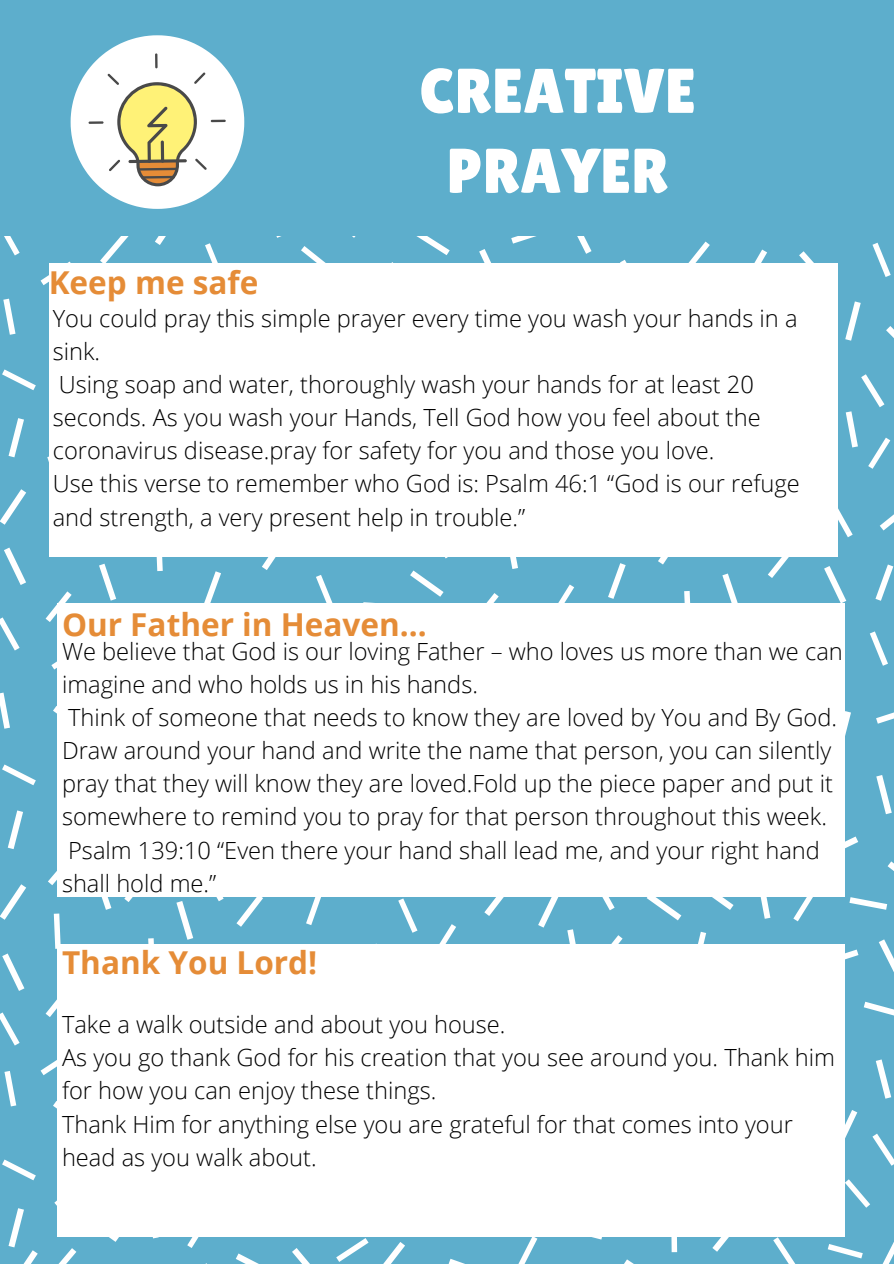
<style>
.page{position:relative;width:894px;height:1264px;background:#fff}
.page>*{position:absolute;margin:0;border:0;box-sizing:border-box;transform-origin:0 0}
.t1{font:63px/79.9px "Lilita One";color:#fff;text-align:center}
.t2{font:700 31.5px "Open Sans";color:#e58c37}
.t3{font:300 23.7px/33.2px "Open Sans";color:#000}
</style>
<div class="page">
<div style="left:0;top:0;width:893px;height:1263px;background:#5daecc"></div>
<svg style="left:3px;top:299px;width:13px;height:36px"></svg>
<svg style="left:46px;top:591px;width:26px;height:31px"></svg>
<svg style="left:0;top:692px;width:10px;height:36px"></svg>
<svg style="left:0;top:489px;width:26px;height:35px"></svg>
<svg style="left:876px;top:775px;width:15px;height:39px"></svg>
<svg style="left:875px;top:564px;width:18px;height:36px"></svg>
<svg style="left:684px;top:591px;width:7px;height:13px"></svg>
<svg style="left:886px;top:326px;width:7px;height:11px"></svg>
<svg style="left:688px;top:241px;width:21px;height:22px"></svg>
<svg style="left:203px;top:571px;width:18px;height:33px"></svg>
<svg style="left:563px;top:1236px;width:39px;height:3px"></svg>
<svg style="left:712px;top:1236px;width:29px;height:15px"></svg>
<svg style="left:46px;top:999px;width:11px;height:18px"></svg>
<svg style="left:0;top:884px;width:26px;height:35px"></svg>
<svg style="left:236px;top:1253px;width:21px;height:10px"></svg>
<svg style="left:124px;top:896px;width:26px;height:6px"></svg>
<svg style="left:363px;top:602px;width:36px;height:2px"></svg>
<svg style="left:53px;top:1101px;width:4px;height:8px"></svg>
<svg style="left:872px;top:1133px;width:21px;height:32px"></svg>
<svg style="left:479px;top:249px;width:12px;height:14px"></svg>
<svg style="left:577px;top:236px;width:14px;height:18px"></svg>
<svg style="left:2px;top:1159px;width:34px;height:21px"></svg>
<svg style="left:84px;top:1236px;width:35px;height:5px"></svg>
<svg style="left:187px;top:1236px;width:22px;height:11px"></svg>
<svg style="left:849px;top:897px;width:37px;height:12px"></svg>
<svg style="left:538px;top:896px;width:22px;height:31px"></svg>
<svg style="left:758px;top:896px;width:12px;height:22px"></svg>
<svg style="left:9px;top:418px;width:15px;height:39px"></svg>
<svg style="left:51px;top:661px;width:6px;height:8px"></svg>
<svg style="left:410px;top:570px;width:33px;height:26px"></svg>
<svg style="left:837px;top:504px;width:15px;height:33px"></svg>
<svg style="left:870px;top:631px;width:17px;height:34px"></svg>
<svg style="left:608px;top:563px;width:17px;height:36px"></svg>
<svg style="left:722px;top:573px;width:17px;height:31px"></svg>
<svg style="left:620px;top:260px;width:7px;height:3px"></svg>
<svg style="left:156px;top:556px;width:7px;height:15px"></svg>
<svg style="left:773px;top:1237px;width:22px;height:26px"></svg>
<svg style="left:8px;top:810px;width:15px;height:39px"></svg>
<svg style="left:4px;top:1071px;width:12px;height:35px"></svg>
<svg style="left:384px;top:1242px;width:21px;height:21px"></svg>
<svg style="left:94px;top:896px;width:17px;height:13px"></svg>
<svg style="left:236px;top:896px;width:27px;height:30px"></svg>
<svg style="left:845px;top:1179px;width:24px;height:28px"></svg>
<svg style="left:301px;top:246px;width:25px;height:17px"></svg>
<svg style="left:611px;top:935px;width:11px;height:9px"></svg>
<svg style="left:793px;top:896px;width:22px;height:25px"></svg>
<svg style="left:4px;top:547px;width:22px;height:38px"></svg>
<svg style="left:442px;top:556px;width:32px;height:2px"></svg>
<svg style="left:824px;top:566px;width:22px;height:37px"></svg>
<svg style="left:657px;top:556px;width:27px;height:8px"></svg>
<svg style="left:624px;top:1259px;width:8px;height:4px"></svg>
<svg style="left:0;top:1012px;width:20px;height:33px"></svg>
<svg style="left:48px;top:871px;width:9px;height:14px"></svg>
<svg style="left:336px;top:1238px;width:32px;height:23px"></svg>
<svg style="left:148px;top:938px;width:6px;height:6px"></svg>
<svg style="left:845px;top:1110px;width:12px;height:28px"></svg>
<svg style="left:54px;top:1200px;width:3px;height:6px"></svg>
<svg style="left:878px;top:939px;width:15px;height:31px"></svg>
<svg style="left:646px;top:896px;width:35px;height:24px"></svg>
<svg style="left:439px;top:924px;width:17px;height:20px"></svg>
<svg style="left:4px;top:236px;width:16px;height:19px"></svg>
<svg style="left:0;top:617px;width:20px;height:33px"></svg>
<svg style="left:2px;top:369px;width:34px;height:21px"></svg>
<svg style="left:552px;top:584px;width:22px;height:20px"></svg>
<svg style="left:472px;top:593px;width:26px;height:11px"></svg>
<svg style="left:505px;top:556px;width:13px;height:13px"></svg>
<svg style="left:845px;top:711px;width:5px;height:25px"></svg>
<svg style="left:845px;top:374px;width:45px;height:95px"></svg>
<svg style="left:767px;top:556px;width:26px;height:22px"></svg>
<svg style="left:880px;top:515px;width:13px;height:15px"></svg>
<svg style="left:845px;top:301px;width:15px;height:40px"></svg>
<svg style="left:799px;top:251px;width:15px;height:12px"></svg>
<svg style="left:872px;top:243px;width:18px;height:34px"></svg>
<svg style="left:754px;top:249px;width:13px;height:14px"></svg>
<svg style="left:698px;top:931px;width:8px;height:13px"></svg>
<svg style="left:99px;top:563px;width:17px;height:37px"></svg>
<div style="left:671px;top:1216px;width:6px;height:36px;background:#fff"></div>
<svg style="left:516px;top:1236px;width:21px;height:27px"></svg>
<svg style="left:306px;top:896px;width:17px;height:29px"></svg>
<svg style="left:53px;top:706px;width:4px;height:8px"></svg>
<svg style="left:2px;top:953px;width:22px;height:37px"></svg>
<svg style="left:41px;top:1060px;width:16px;height:15px"></svg>
<svg style="left:54px;top:913px;width:7px;height:35px"></svg>
<svg style="left:2px;top:764px;width:34px;height:21px"></svg>
<svg style="left:449px;top:1258px;width:13px;height:5px"></svg>
<svg style="left:292px;top:1248px;width:17px;height:15px"></svg>
<svg style="left:176px;top:901px;width:17px;height:38px"></svg>
<svg style="left:202px;top:896px;width:21px;height:5px"></svg>
<svg style="left:230px;top:556px;width:104px;height:48px"></svg>
<svg style="left:398px;top:898px;width:19px;height:34px"></svg>
<svg style="left:9px;top:1208px;width:29px;height:55px"></svg>
<svg style="left:883px;top:1244px;width:10px;height:19px"></svg>
<svg style="left:827px;top:1244px;width:35px;height:14px"></svg>
<svg style="left:875px;top:1059px;width:16px;height:39px"></svg>
<svg style="left:511px;top:236px;width:26px;height:8px"></svg>
<svg style="left:416px;top:236px;width:33px;height:19px"></svg>
<svg style="left:59px;top:1248px;width:17px;height:15px"></svg>
<svg style="left:202px;top:1263px;width:21px;height:1px"></svg>
<svg style="left:146px;top:1236px;width:13px;height:2px"></svg>
<svg style="left:863px;top:1001px;width:30px;height:15px"></svg>
<svg style="left:845px;top:949px;width:13px;height:11px"></svg>
<svg style="left:876px;top:712px;width:17px;height:11px"></svg>
<svg style="left:845px;top:836px;width:13px;height:13px"></svg>
<svg style="left:887px;top:861px;width:6px;height:10px"></svg>
<svg style="left:698px;top:896px;width:35px;height:14px"></svg>
<svg style="left:592px;top:896px;width:22px;height:14px"></svg>
<svg style="left:484px;top:896px;width:27px;height:20px"></svg>
<svg style="left:567px;top:929px;width:9px;height:15px"></svg>
<svg style="left:41px;top:35px;width:239px;height:250px"></svg>
<div style="left:796px;top:604px;width:49px;height:292px;background:#fff"></div>
<div style="left:105px;top:604px;width:691px;height:292px;background:#fff"></div>
<div style="left:57px;top:604px;width:48px;height:292px;background:#fff"></div>
<div style="left:788px;top:263px;width:49px;height:293px;background:#fff"></div>
<div style="left:98px;top:263px;width:690px;height:293px;background:#fff"></div>
<div style="left:49px;top:263px;width:49px;height:293px;background:#fff"></div>
<div style="left:796px;top:944px;width:49px;height:292px;background:#fff"></div>
<div style="left:105px;top:944px;width:691px;height:292px;background:#fff"></div>
<div style="left:57px;top:944px;width:48px;height:292px;background:#fff"></div>
<h2 class="t2" style="left:49px;top:260px;width:211px">Keep me safe</h2>
<h1 class="t1" style="left:419px;top:51px;width:278px">CREATIVE<br>PRAYER</h1>
<p class="t3" style="left:53px;top:301px;width:748px">You could pray this simple prayer every time you wash your hands in a sink.<br>Using soap and water, thoroughly wash your hands for at least 20 seconds. As you wash your Hands, Tell God how you feel about the coronavirus disease.pray for safety for you and those you love.<br>Use this verse to remember who God is: Psalm 46:1 “God is our refuge and strength, a very present help in trouble.”</p>
<h2 class="t2" style="left:62px;top:602px;width:366px">Our Father in Heaven...</h2>
<p class="t3" style="left:62px;top:634px;width:782px">We believe that God is our loving Father – who loves us more than we can imagine and who holds us in his hands.<br>Think of someone that needs to know they are loved by You and By God.<br>Draw around your hand and write the name that person, you can silently pray that they will know they are loved.Fold up the piece paper and put it somewhere to remind you to pray for that person throughout this week.<br>Psalm 139:10 “Even there your hand shall lead me, and your right hand shall hold me.”</p>
<h2 class="t2" style="left:62px;top:940px;width:257px">Thank You Lord!</h2>
<p class="t3" style="left:62px;top:1007px;width:774px">Take a walk outside and about you house.<br>As you go thank God for his creation that you see around you. Thank him for how you can enjoy these things.<br>Thank Him for anything else you are grateful for that comes into your head as you walk about.</p>
</div>
